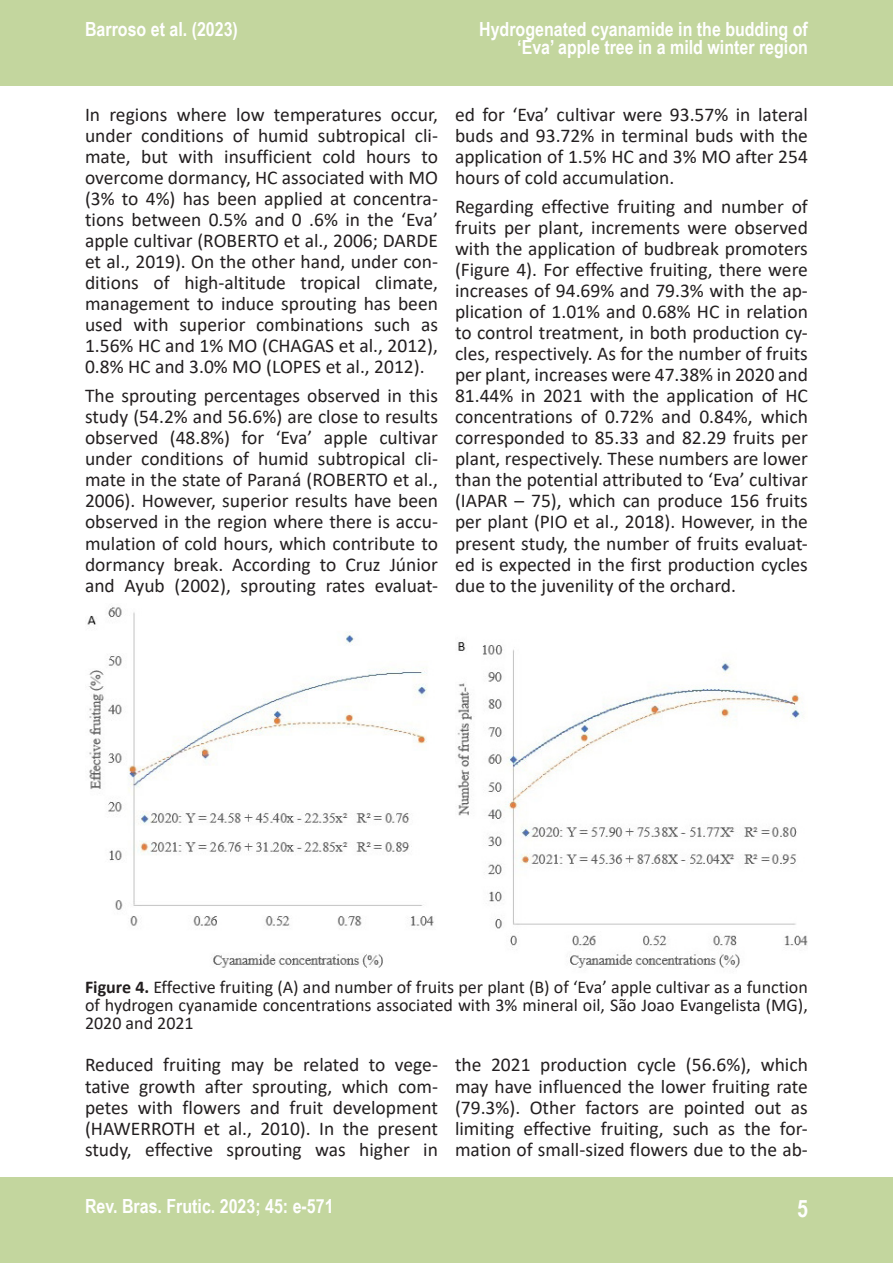
<style>
.page{position:relative;width:893px;height:1263px;background:#fff}
.page>*{position:absolute;margin:0;border:0;box-sizing:border-box;transform-origin:0 0}
.t1{font:700 24px "Arial Narrow";color:#fff}
.Corpo_de_texto{font:19.5px/21px "Calibri";color:#231f20;text-align:justify}
.t2{font:700 19.5px/18px "Arial Narrow";color:#fff;text-align:right}
.Título_Figuras{font:18px/18px "Calibri";color:#231f20;text-align:justify}
.s1{font-weight:700}
</style>
<div class="page">
<div style="left:0;top:0;width:893px;height:85px;background:#c3d69e"></div>
<div style="left:0;top:1178px;width:893px;height:85px;background:#c3d69e"></div>
<img style="left:87px;top:607px;width:347px;height:361px">
<img style="left:457px;top:642px;width:351px;height:326px">
<p class="t2" style="left:85px;top:19px;width:154px">Barroso et al. (2023)</p>
<p class="t2" style="left:479px;top:19px;width:330px">Hydrogenated cyanamide in the budding of ‘Eva’ apple tree in a mild winter region</p>
<p class="Corpo_de_texto" style="left:85px;top:103px;width:354px">In regions where low temperatures occur, under conditions of humid subtropical cli&shy;mate, but with insufficient cold hours to overcome dormancy, HC associated with MO (3% to 4%) has been applied at concentra&shy;tions between 0.5% and 0 .6% in the ‘Eva’ apple cultivar (ROBERTO et al., 2006; DARDE et al., 2019). On the other hand, under con&shy;ditions of high-altitude tropical climate, management to induce sprouting has been used with superior combinations such as 1.56% HC and 1% MO (CHAGAS et al., 2012), 0.8% HC and 3.0% MO (LOPES et al., 2012).</p>
<p class="Corpo_de_texto" style="left:85px;top:385px;width:354px">The sprouting percentages observed in this study (54.2% and 56.6%) are close to results observed (48.8%) for ‘Eva’ apple cultivar under conditions of humid subtropical cli&shy;mate in the state of Paraná (ROBERTO et al., 2006). However, superior results have been observed in the region where there is accu&shy;mulation of cold hours, which contribute to dormancy break. According to Cruz Júnior and Ayub (2002), sprouting rates evaluat-</p>
<p class="Corpo_de_texto" style="left:455px;top:103px;width:354px">ed for ‘Eva’ cultivar were 93.57% in lateral buds and 93.72% in terminal buds with the application of 1.5% HC and 3% MO after 254 hours of cold accumulation.</p>
<p class="Corpo_de_texto" style="left:455px;top:196px;width:354px">Regarding effective fruiting and number of fruits per plant, increments were observed with the application of budbreak promoters (Figure 4). For effective fruiting, there were increases of 94.69% and 79.3% with the ap&shy;plication of 1.01% and 0.68% HC in relation to control treatment, in both production cy&shy;cles, respectively. As for the number of fruits per plant, increases were 47.38% in 2020 and 81.44% in 2021 with the application of HC concentrations of 0.72% and 0.84%, which corresponded to 85.33 and 82.29 fruits per plant, respectively. These numbers are lower than the potential attributed to ‘Eva’ cultivar (IAPAR – 75), which can produce 156 fruits per plant (PIO et al., 2018). However, in the present study, the number of fruits evaluat&shy;ed is expected in the first production cycles due to the juvenility of the orchard.</p>
<p class="Título_Figuras" style="left:85px;top:978px;width:724px"><span class="s1">Figure 4.</span> Effective fruiting (A) and number of fruits per plant (B) of ‘Eva’ apple cultivar as a function of hydrogen cyanamide concentrations associated with 3% mineral oil, São Joao Evangelista (MG), 2020 and 2021</p>
<p class="Corpo_de_texto" style="left:85px;top:1054px;width:354px">Reduced fruiting may be related to vege&shy;tative growth after sprouting, which com&shy;petes with flowers and fruit development (HAWERROTH et al., 2010). In the present study, effective sprouting was higher in</p>
<p class="Corpo_de_texto" style="left:455px;top:1054px;width:354px">the 2021 production cycle (56.6%), which may have influenced the lower fruiting rate (79.3%). Other factors are pointed out as limiting effective fruiting, such as the for&shy;mation of small-sized flowers due to the ab-</p>
<p class="t2" style="left:85px;top:1196px;width:250px">Rev. Bras. Frutic. 2023; 45: e-571</p>
<p class="t1" style="left:797px;top:1190px;width:12px">5</p>
</div>
